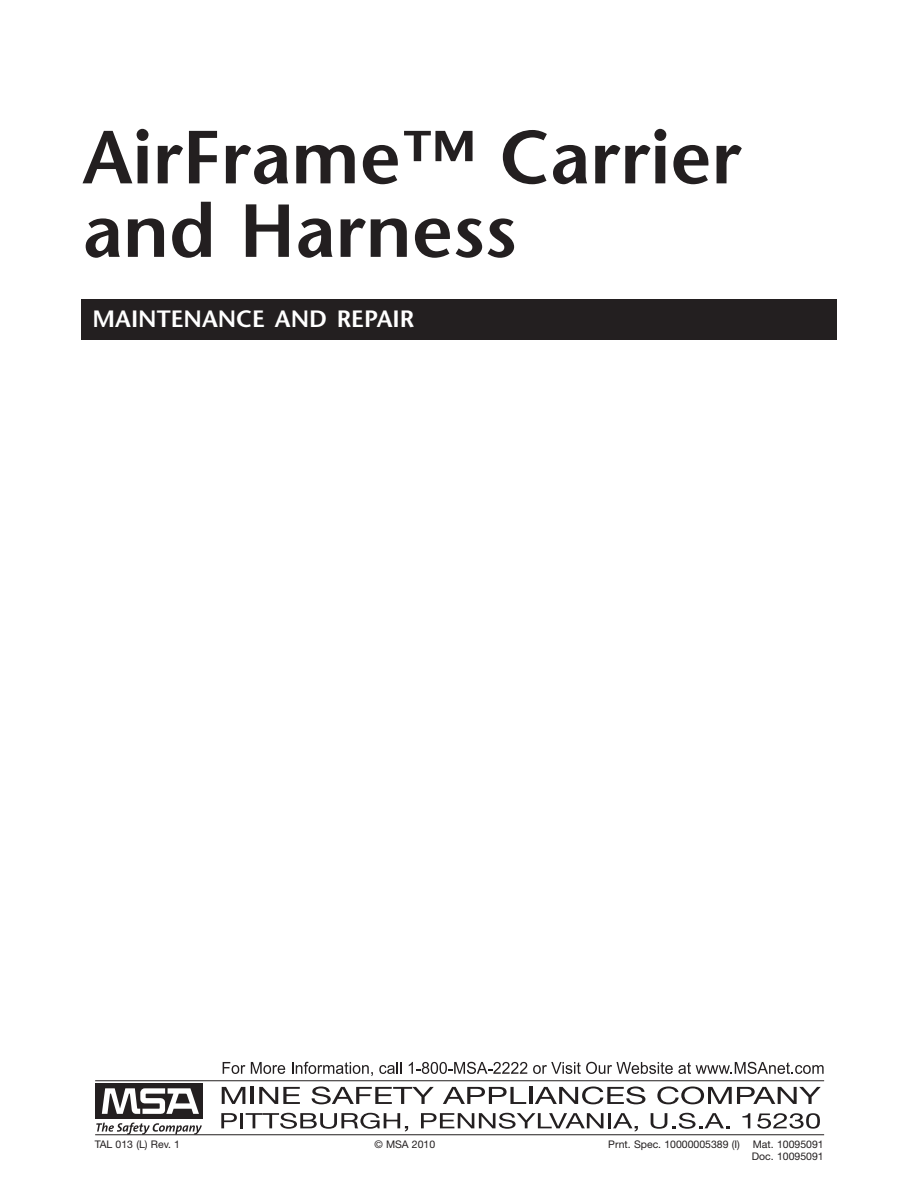
<style>
.page{position:relative;width:918px;height:1188px;background:#fff}
.page>*{position:absolute;margin:0;border:0;box-sizing:border-box;transform-origin:0 0}
.t1{font:600 75px/73.5px "Stone Sans";color:#231f20}
.t2{font:600 23.7px "Stone Sans";color:#fff}
.t3{font:10.5px/11.6px "Helvetica Neue";color:#231f20;text-align:right}
</style>
<div class="page">
<hr style="left:95px;top:1134px;width:729px;height:1px;background:#231f20">
<hr style="left:95px;top:1080px;width:729px;height:1px;background:#231f20">
<svg style="left:222px;top:1087px;width:23px;height:17px"></svg>
<hr style="left:251px;top:1087px;width:3px;height:17px;background:#231f20">
<svg style="left:259px;top:1087px;width:41px;height:17px"></svg>
<svg style="left:312px;top:1087px;width:122px;height:17px"></svg>
<svg style="left:443px;top:1087px;width:83px;height:17px"></svg>
<hr style="left:529px;top:1087px;width:3px;height:17px;background:#231f20">
<svg style="left:535px;top:1087px;width:110px;height:17px"></svg>
<svg style="left:657px;top:1087px;width:164px;height:17px"></svg>
<svg style="left:221px;top:1113px;width:16px;height:15px"></svg>
<hr style="left:240px;top:1113px;width:3px;height:15px;background:#231f20">
<svg style="left:246px;top:1113px;width:162px;height:19px"></svg>
<svg style="left:421px;top:1113px;width:182px;height:16px"></svg>
<hr style="left:608px;top:1113px;width:3px;height:15px;background:#231f20">
<svg style="left:613px;top:1113px;width:25px;height:19px"></svg>
<svg style="left:651px;top:1113px;width:78px;height:16px"></svg>
<svg style="left:742px;top:1113px;width:8px;height:15px"></svg>
<svg style="left:757px;top:1113px;width:63px;height:16px"></svg>
<svg style="left:223px;top:1062px;width:22px;height:12px"></svg>
<svg style="left:251px;top:1062px;width:34px;height:12px"></svg>
<svg style="left:292px;top:1062px;width:81px;height:14px"></svg>
<svg style="left:379px;top:1062px;width:22px;height:12px"></svg>
<svg style="left:409px;top:1062px;width:118px;height:12px"></svg>
<svg style="left:533px;top:1062px;width:291px;height:12px"></svg>
<div style="left:95px;top:1083px;width:108px;height:36px;background:#231f20"></div>
<svg style="left:102px;top:1088px;width:97px;height:26px"></svg>
<svg style="left:96px;top:1123px;width:106px;height:12px"></svg>
<div style="left:81px;top:299px;width:756px;height:41px;background:#231f20"></div>
<h1 class="t1" style="left:82px;top:128px;width:661px">AirFrame™ Carrier and Harness</h1>
<h2 class="t2" style="left:93px;top:310px;width:323px">MAINTENANCE AND REPAIR</h2>
<p class="t3" style="left:95px;top:1140px;width:87px">TAL 013 (L) Rev. 1</p>
<p class="t3" style="left:374px;top:1140px;width:62px">© MSA 2010</p>
<p class="t3" style="left:608px;top:1140px;width:217px">Prnt. Spec. 10000005389 (I) Mat. 10095091<br>Doc. 10095091</p>
</div>
